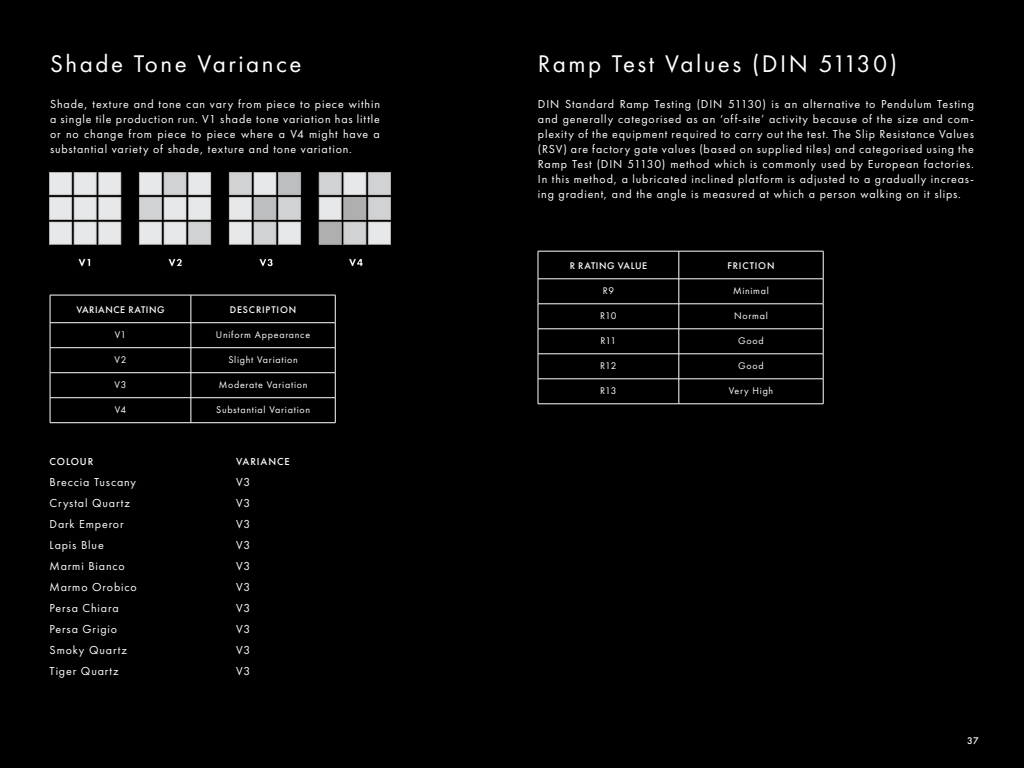
<style>
.page{position:relative;width:1024px;height:768px;background:#000}
.page>*{position:absolute;margin:0;border:0;box-sizing:border-box;transform-origin:0 0}
.t1{font:25px "Futura PT";letter-spacing:.1em;color:#fff}
.t2{font:12px/15px "Futura PT";letter-spacing:.07em;color:#fff;text-align:justify}
.t3{font:500 10.5px "Futura PT";letter-spacing:.085em;color:#fff}
.t4{font:10px "Futura PT";letter-spacing:.07em;color:#fff}
.t5{font:500 10px "Futura PT";letter-spacing:.06em;color:#fff}
.t6{font:500 10px "Futura PT";letter-spacing:.085em;color:#fff}
</style>
<div class="page">
<img style="left:50px;top:172px;width:340px;height:95px">
<hr style="left:50px;top:295px;width:141px;height:1px;background:#fff">
<hr style="left:50px;top:323px;width:141px;height:1px;background:#fff">
<hr style="left:50px;top:348px;width:141px;height:1px;background:#fff">
<hr style="left:50px;top:373px;width:141px;height:1px;background:#fff">
<hr style="left:50px;top:398px;width:141px;height:1px;background:#fff">
<svg style="left:50px;top:295px;width:1px;height:128px"></svg>
<hr style="left:50px;top:423px;width:141px;height:1px;background:#fff">
<hr style="left:191px;top:295px;width:144px;height:1px;background:#fff">
<hr style="left:191px;top:323px;width:144px;height:1px;background:#fff">
<hr style="left:191px;top:348px;width:144px;height:1px;background:#fff">
<hr style="left:191px;top:373px;width:144px;height:1px;background:#fff">
<hr style="left:191px;top:398px;width:144px;height:1px;background:#fff">
<svg style="left:191px;top:295px;width:1px;height:128px"></svg>
<svg style="left:335px;top:295px;width:1px;height:128px"></svg>
<hr style="left:191px;top:423px;width:144px;height:1px;background:#fff">
<hr style="left:538px;top:251px;width:141px;height:1px;background:#fff">
<hr style="left:538px;top:279px;width:141px;height:1px;background:#fff">
<hr style="left:538px;top:304px;width:141px;height:1px;background:#fff">
<hr style="left:538px;top:329px;width:141px;height:1px;background:#fff">
<hr style="left:538px;top:354px;width:141px;height:1px;background:#fff">
<hr style="left:538px;top:379px;width:141px;height:1px;background:#fff">
<svg style="left:538px;top:251px;width:1px;height:153px"></svg>
<hr style="left:538px;top:404px;width:141px;height:1px;background:#fff">
<hr style="left:679px;top:251px;width:144px;height:1px;background:#fff">
<hr style="left:679px;top:279px;width:144px;height:1px;background:#fff">
<hr style="left:679px;top:304px;width:144px;height:1px;background:#fff">
<hr style="left:679px;top:329px;width:144px;height:1px;background:#fff">
<hr style="left:679px;top:354px;width:144px;height:1px;background:#fff">
<hr style="left:679px;top:379px;width:144px;height:1px;background:#fff">
<svg style="left:679px;top:251px;width:1px;height:153px"></svg>
<svg style="left:823px;top:251px;width:1px;height:153px"></svg>
<hr style="left:679px;top:404px;width:144px;height:1px;background:#fff">
<h1 class="t1" style="left:50px;top:49px;width:253px">Shade Tone Variance</h1>
<h1 class="t1" style="left:538px;top:49px;width:361px">Ramp Test Values (DIN 51130)</h1>
<p class="t2" style="left:50px;top:96px;width:332px">Shade, texture and tone can vary from piece to piece within a single tile production run. V1 shade tone variation has little or no change from piece to piece where a V4 might have a substantial variety of shade, texture and tone variation.</p>
<p class="t2" style="left:538px;top:96px;width:438px">DIN Standard Ramp Testing (DIN 51130) is an alternative to Pendulum Testing and generally categorised as an ‘off-site’ activity because of the size and com&shy;plexity of the equipment required to carry out the test. The Slip Resistance Values (RSV) are factory gate values (based on supplied tiles) and categorised using the Ramp Test (DIN 51130) method which is commonly used by European factories.<br>In this method, a lubricated inclined platform is adjusted to a gradually increas&shy;ing gradient, and the angle is measured at which a person walking on it slips.</p>
<p class="t5" style="left:76px;top:303px;width:90px">VARIANCE RATING</p>
<p class="t6" style="left:230px;top:303px;width:68px">DESCRIPTION</p>
<p class="t4" style="left:115px;top:329px;width:13px">V1</p>
<p class="t4" style="left:216px;top:329px;width:96px">Uniform Appearance</p>
<p class="t4" style="left:115px;top:354px;width:13px">V2</p>
<p class="t4" style="left:228px;top:354px;width:71px">Slight Variation</p>
<p class="t4" style="left:115px;top:379px;width:13px">V3</p>
<p class="t4" style="left:219px;top:379px;width:90px">Moderate Variation</p>
<p class="t4" style="left:115px;top:404px;width:13px">V4</p>
<p class="t4" style="left:216px;top:404px;width:95px">Substantial Variation</p>
<p class="t3" style="left:50px;top:455px;width:45px">COLOUR</p>
<p class="t3" style="left:236px;top:455px;width:55px">VARIANCE</p>
<p class="t2" style="left:50px;top:474px;width:88px">Breccia Tuscany</p>
<p class="t2" style="left:236px;top:474px;width:16px">V3</p>
<p class="t2" style="left:50px;top:495px;width:82px">Crystal Quartz</p>
<p class="t2" style="left:236px;top:495px;width:16px">V3</p>
<p class="t2" style="left:50px;top:516px;width:76px">Dark Emperor</p>
<p class="t2" style="left:236px;top:516px;width:16px">V3</p>
<p class="t2" style="left:50px;top:537px;width:56px">Lapis Blue</p>
<p class="t2" style="left:236px;top:537px;width:16px">V3</p>
<p class="t2" style="left:50px;top:558px;width:77px">Marmi Bianco</p>
<p class="t2" style="left:236px;top:558px;width:16px">V3</p>
<p class="t2" style="left:50px;top:579px;width:89px">Marmo Orobico</p>
<p class="t2" style="left:236px;top:579px;width:16px">V3</p>
<p class="t2" style="left:50px;top:600px;width:71px">Persa Chiara</p>
<p class="t2" style="left:236px;top:600px;width:16px">V3</p>
<p class="t2" style="left:50px;top:621px;width:69px">Persa Grigio</p>
<p class="t2" style="left:236px;top:621px;width:16px">V3</p>
<p class="t2" style="left:50px;top:642px;width:79px">Smoky Quartz</p>
<p class="t2" style="left:236px;top:642px;width:16px">V3</p>
<p class="t2" style="left:50px;top:663px;width:71px">Tiger Quartz</p>
<p class="t2" style="left:236px;top:663px;width:16px">V3</p>
<p class="t5" style="left:570px;top:259px;width:79px">R RATING VALUE</p>
<p class="t6" style="left:728px;top:259px;width:49px">FRICTION</p>
<p class="t4" style="left:603px;top:285px;width:13px">R9</p>
<p class="t4" style="left:733px;top:285px;width:37px">Minimal</p>
<p class="t4" style="left:600px;top:310px;width:18px">R10</p>
<p class="t4" style="left:734px;top:310px;width:35px">Normal</p>
<p class="t4" style="left:601px;top:335px;width:17px">R11</p>
<p class="t4" style="left:738px;top:335px;width:27px">Good</p>
<p class="t4" style="left:600px;top:360px;width:18px">R12</p>
<p class="t4" style="left:738px;top:360px;width:27px">Good</p>
<p class="t4" style="left:600px;top:385px;width:18px">R13</p>
<p class="t4" style="left:729px;top:385px;width:46px">Very High</p>
<p class="t5" style="left:967px;top:735px;width:13px">37</p>
</div>
